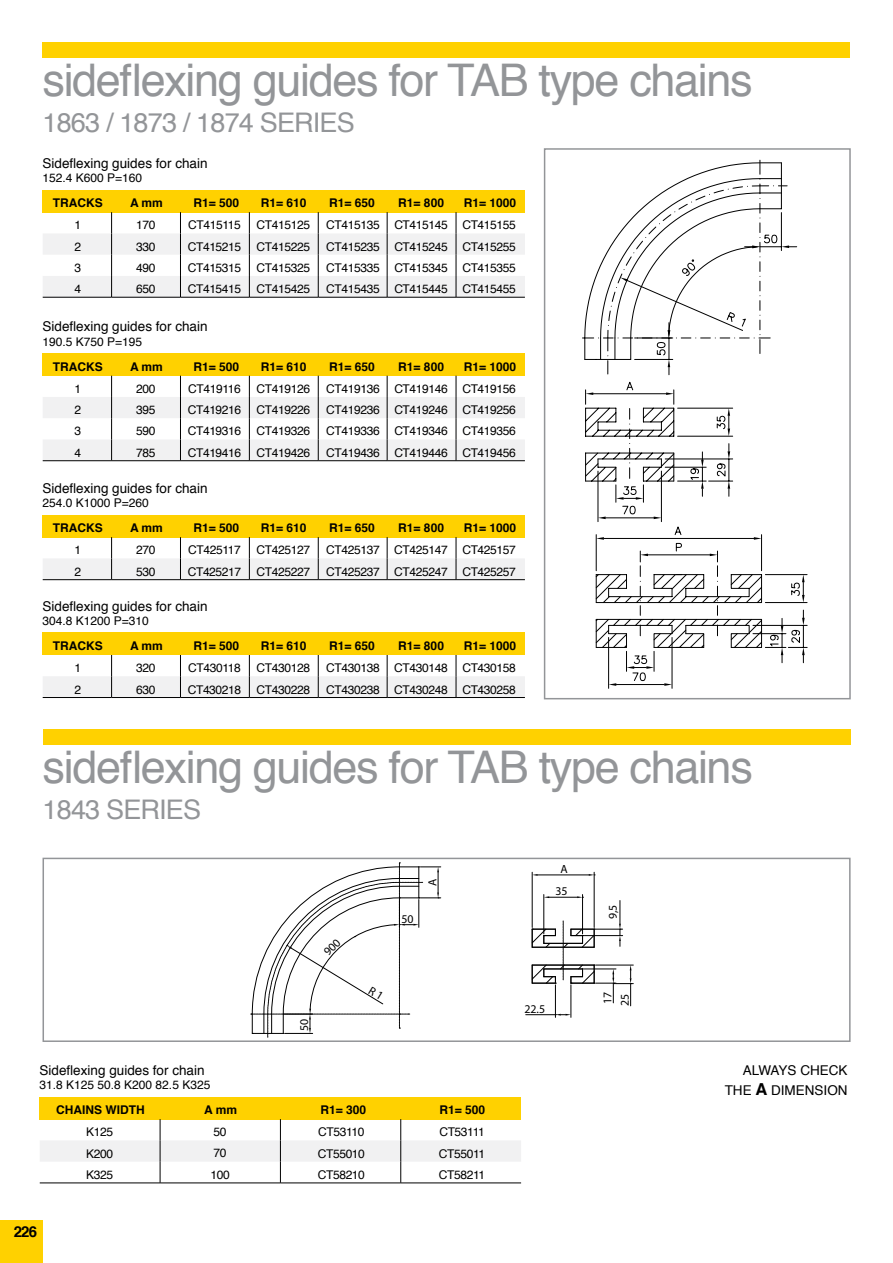
<style>
.page{position:relative;width:893px;height:1263px;background:#fff}
.page>*{position:absolute;margin:0;border:0;box-sizing:border-box;transform-origin:0 0}
.t1{font:45px "Helvetica";letter-spacing:-.03em;color:#939598}
.t2{font:27px "Helvetica";letter-spacing:-.03em;color:#939598}
.t3{font:700 15px "Helvetica";color:#000}
.t4{font:13.5px/19.8px "Helvetica";color:#000;text-align:right}
.t5{font:12px/21.3px "Helvetica";letter-spacing:-.03em;color:#000;text-align:justify}
.t6{font:700 12px "Helvetica";color:#000}
.t7{font:12px "Helvetica";color:#000}
.t8{font:11.85px "Myriad Pro";color:#000}
.s1{font-weight:700;font-size:16.5px}
</style>
<div class="page">
<div style="left:0;top:1220px;width:43px;height:43px;background:#ffd100"></div>
<svg style="left:42px;top:515px;width:483px;height:65px"></svg>
<hr style="left:43px;top:579px;width:69px;height:1px;background:#000">
<hr style="left:112px;top:579px;width:68px;height:1px;background:#000">
<hr style="left:180px;top:579px;width:69px;height:1px;background:#000">
<hr style="left:249px;top:579px;width:69px;height:1px;background:#000">
<hr style="left:318px;top:579px;width:69px;height:1px;background:#000">
<hr style="left:387px;top:579px;width:69px;height:1px;background:#000">
<hr style="left:456px;top:579px;width:69px;height:1px;background:#000">
<svg style="left:42px;top:633px;width:483px;height:64px"></svg>
<hr style="left:43px;top:697px;width:69px;height:1px;background:#000">
<hr style="left:112px;top:697px;width:68px;height:1px;background:#000">
<hr style="left:180px;top:697px;width:69px;height:1px;background:#000">
<hr style="left:249px;top:697px;width:69px;height:1px;background:#000">
<hr style="left:318px;top:697px;width:69px;height:1px;background:#000">
<hr style="left:387px;top:697px;width:69px;height:1px;background:#000">
<hr style="left:456px;top:697px;width:69px;height:1px;background:#000">
<svg style="left:42px;top:190px;width:483px;height:107px"></svg>
<hr style="left:43px;top:297px;width:69px;height:1px;background:#000">
<hr style="left:112px;top:297px;width:68px;height:1px;background:#000">
<hr style="left:180px;top:297px;width:69px;height:1px;background:#000">
<hr style="left:249px;top:297px;width:69px;height:1px;background:#000">
<hr style="left:318px;top:297px;width:69px;height:1px;background:#000">
<hr style="left:387px;top:297px;width:69px;height:1px;background:#000">
<hr style="left:456px;top:297px;width:69px;height:1px;background:#000">
<svg style="left:42px;top:354px;width:483px;height:107px"></svg>
<hr style="left:43px;top:460px;width:69px;height:1px;background:#000">
<hr style="left:112px;top:460px;width:68px;height:1px;background:#000">
<hr style="left:180px;top:460px;width:69px;height:1px;background:#000">
<hr style="left:249px;top:460px;width:69px;height:1px;background:#000">
<hr style="left:318px;top:460px;width:69px;height:1px;background:#000">
<hr style="left:387px;top:460px;width:69px;height:1px;background:#000">
<hr style="left:456px;top:460px;width:69px;height:1px;background:#000">
<div style="left:43px;top:43px;width:807px;height:15px;background:#ffd100"></div>
<hr style="left:672px;top:637px;width:1px;height:51px;background:#000">
<hr style="left:608px;top:637px;width:1px;height:51px;background:#000">
<svg style="left:582px;top:160px;width:225px;height:526px"></svg>
<div style="left:544px;top:148px;width:307px;height:551px;border:2px solid #939598"></div>
<div style="left:43px;top:858px;width:808px;height:184px;border:2px solid #939598"></div>
<svg style="left:39px;top:1097px;width:482px;height:86px"></svg>
<hr style="left:40px;top:1183px;width:120px;height:1px;background:#000">
<hr style="left:160px;top:1183px;width:120px;height:1px;background:#000">
<hr style="left:280px;top:1183px;width:121px;height:1px;background:#000">
<hr style="left:401px;top:1183px;width:120px;height:1px;background:#000">
<hr style="left:532px;top:872px;width:1px;height:55px;background:#000">
<hr style="left:594px;top:872px;width:1px;height:55px;background:#000">
<hr style="left:538px;top:875px;width:51px;height:1px;background:#000">
<svg style="left:532px;top:874px;width:6px;height:2px"></svg>
<svg style="left:589px;top:874px;width:6px;height:2px"></svg>
<hr style="left:544px;top:894px;width:1px;height:40px;background:#000">
<hr style="left:582px;top:894px;width:1px;height:40px;background:#000">
<hr style="left:571px;top:985px;width:1px;height:32px;background:#000">
<hr style="left:555px;top:985px;width:1px;height:32px;background:#000">
<svg style="left:531px;top:896px;width:102px;height:110px"></svg>
<svg style="left:526px;top:1014px;width:45px;height:1px"></svg>
<div style="left:43px;top:729px;width:808px;height:16px;background:#ffd100"></div>
<svg style="left:251px;top:863px;width:190px;height:174px"></svg>
<h1 class="t1" style="left:43px;top:46px;width:712px">sideflexing guides for TAB type chains</h1>
<h2 class="t2" style="left:43px;top:102px;width:314px">1863 / 1873 / 1874 SERIES</h2>
<p class="t4" style="left:43px;top:154px;width:167px">Sideflexing guides for chain</p>
<p class="t7" style="left:43px;top:169px;width:101px">152.4 K600 P=160</p>
<p class="t6" style="left:53px;top:193px;width:51px">TRACKS</p>
<p class="t6" style="left:130px;top:193px;width:34px">A mm</p>
<p class="t6" style="left:194px;top:193px;width:47px">R1= 500</p>
<p class="t6" style="left:261px;top:193px;width:47px">R1= 610</p>
<p class="t6" style="left:329px;top:193px;width:47px">R1= 650</p>
<p class="t6" style="left:398px;top:193px;width:47px">R1= 800</p>
<p class="t6" style="left:464px;top:193px;width:54px">R1= 1000</p>
<p class="t5" style="left:74px;top:215px;width:8px">1<br>2<br>3<br>4</p>
<p class="t5" style="left:136px;top:215px;width:21px">170<br>330<br>490<br>650</p>
<p class="t5" style="left:188px;top:215px;width:55px">CT415115<br>CT415215<br>CT415315<br>CT415415</p>
<p class="t5" style="left:257px;top:215px;width:55px">CT415125<br>CT415225<br>CT415325<br>CT415425</p>
<p class="t5" style="left:326px;top:215px;width:55px">CT415135<br>CT415235<br>CT415335<br>CT415435</p>
<p class="t5" style="left:394px;top:215px;width:55px">CT415145<br>CT415245<br>CT415345<br>CT415445</p>
<p class="t5" style="left:462px;top:215px;width:55px">CT415155<br>CT415255<br>CT415355<br>CT415455</p>
<p class="t4" style="left:43px;top:317px;width:167px">Sideflexing guides for chain</p>
<p class="t7" style="left:43px;top:332px;width:101px">190.5 K750 P=195</p>
<p class="t6" style="left:53px;top:357px;width:51px">TRACKS</p>
<p class="t6" style="left:130px;top:357px;width:34px">A mm</p>
<p class="t6" style="left:194px;top:357px;width:47px">R1= 500</p>
<p class="t6" style="left:261px;top:357px;width:47px">R1= 610</p>
<p class="t6" style="left:329px;top:357px;width:47px">R1= 650</p>
<p class="t6" style="left:398px;top:357px;width:47px">R1= 800</p>
<p class="t6" style="left:464px;top:357px;width:54px">R1= 1000</p>
<p class="t5" style="left:74px;top:378px;width:8px">1<br>2<br>3<br>4</p>
<p class="t5" style="left:136px;top:378px;width:21px">200<br>395<br>590<br>785</p>
<p class="t5" style="left:188px;top:378px;width:55px">CT419116<br>CT419216<br>CT419316<br>CT419416</p>
<p class="t5" style="left:257px;top:378px;width:55px">CT419126<br>CT419226<br>CT419326<br>CT419426</p>
<p class="t5" style="left:326px;top:378px;width:55px">CT419136<br>CT419236<br>CT419336<br>CT419436</p>
<p class="t5" style="left:394px;top:378px;width:55px">CT419146<br>CT419246<br>CT419346<br>CT419446</p>
<p class="t5" style="left:462px;top:378px;width:55px">CT419156<br>CT419256<br>CT419356<br>CT419456</p>
<p class="t4" style="left:43px;top:479px;width:167px">Sideflexing guides for chain</p>
<p class="t7" style="left:43px;top:494px;width:108px">254.0 K1000 P=260</p>
<p class="t6" style="left:53px;top:518px;width:51px">TRACKS</p>
<p class="t6" style="left:130px;top:518px;width:34px">A mm</p>
<p class="t6" style="left:194px;top:518px;width:47px">R1= 500</p>
<p class="t6" style="left:261px;top:518px;width:47px">R1= 610</p>
<p class="t6" style="left:329px;top:518px;width:47px">R1= 650</p>
<p class="t6" style="left:398px;top:518px;width:47px">R1= 800</p>
<p class="t6" style="left:464px;top:518px;width:54px">R1= 1000</p>
<p class="t5" style="left:74px;top:540px;width:8px">1<br>2</p>
<p class="t5" style="left:136px;top:540px;width:21px">270<br>530</p>
<p class="t5" style="left:188px;top:540px;width:55px">CT425117<br>CT425217</p>
<p class="t5" style="left:257px;top:540px;width:55px">CT425127<br>CT425227</p>
<p class="t5" style="left:326px;top:540px;width:55px">CT425137<br>CT425237</p>
<p class="t5" style="left:394px;top:540px;width:55px">CT425147<br>CT425247</p>
<p class="t5" style="left:462px;top:540px;width:55px">CT425157<br>CT425257</p>
<p class="t4" style="left:43px;top:596px;width:167px">Sideflexing guides for chain</p>
<p class="t7" style="left:43px;top:612px;width:108px">304.8 K1200 P=310</p>
<p class="t6" style="left:53px;top:636px;width:51px">TRACKS</p>
<p class="t6" style="left:130px;top:636px;width:34px">A mm</p>
<p class="t6" style="left:194px;top:636px;width:47px">R1= 500</p>
<p class="t6" style="left:261px;top:636px;width:47px">R1= 610</p>
<p class="t6" style="left:329px;top:636px;width:47px">R1= 650</p>
<p class="t6" style="left:398px;top:636px;width:47px">R1= 800</p>
<p class="t6" style="left:464px;top:636px;width:54px">R1= 1000</p>
<p class="t5" style="left:74px;top:658px;width:8px">1<br>2</p>
<p class="t5" style="left:136px;top:658px;width:21px">320<br>630</p>
<p class="t5" style="left:188px;top:658px;width:55px">CT430118<br>CT430218</p>
<p class="t5" style="left:257px;top:658px;width:55px">CT430128<br>CT430228</p>
<p class="t5" style="left:326px;top:658px;width:55px">CT430138<br>CT430238</p>
<p class="t5" style="left:394px;top:658px;width:55px">CT430148<br>CT430248</p>
<p class="t5" style="left:462px;top:658px;width:55px">CT430158<br>CT430258</p>
<h1 class="t1" style="left:43px;top:733px;width:712px">sideflexing guides for TAB type chains</h1>
<h2 class="t2" style="left:43px;top:789px;width:160px">1843 SERIES</h2>
<p class="t4" style="left:40px;top:1061px;width:167px">Sideflexing guides for chain</p>
<p class="t7" style="left:40px;top:1076px;width:172px">31.8 K125 50.8 K200 82.5 K325</p>
<p class="t6" style="left:56px;top:1100px;width:90px">CHAINS WIDTH</p>
<p class="t6" style="left:204px;top:1100px;width:34px">A mm</p>
<p class="t8" style="left:401px;top:911px;width:14px">50</p>
<p class="t8" style="left:425px;top:886px;width:9px;rotate:-90deg">A</p>
<p class="t8" style="left:297px;top:1031px;width:14px;rotate:-90deg">50</p>
<p class="t6" style="left:320px;top:1100px;width:47px">R1= 300</p>
<p class="t6" style="left:439px;top:1100px;width:47px">R1= 500</p>
<p class="t3" style="left:14px;top:1219px;width:25px">226</p>
<p class="t5" style="left:86px;top:1122px;width:28px">K125<br>K200<br>K325</p>
<p class="t5" style="left:210px;top:1122px;width:21px;text-align:left">50<br>70<br>100</p>
<p class="t5" style="left:318px;top:1122px;width:49px">CT53110<br>CT55010<br>CT58210</p>
<p class="t5" style="left:439px;top:1122px;width:48px">CT53111<br>CT55011<br>CT58211</p>
<p class="t8" style="left:560px;top:862px;width:9px">A</p>
<p class="t8" style="left:555px;top:884px;width:14px">35</p>
<p class="t8" style="left:524px;top:1001px;width:22px">22.5</p>
<p class="t8" style="left:606px;top:919px;width:16px;rotate:-90deg">9,5</p>
<p class="t8" style="left:600px;top:1004px;width:14px;rotate:-90deg">17</p>
<p class="t8" style="left:617px;top:1006px;width:14px;rotate:-90deg">25</p>
<p class="t4" style="left:725px;top:1061px;width:124px">ALWAYS CHECK<br>THE <span class="s1">A</span> DIMENSION</p>
</div>
